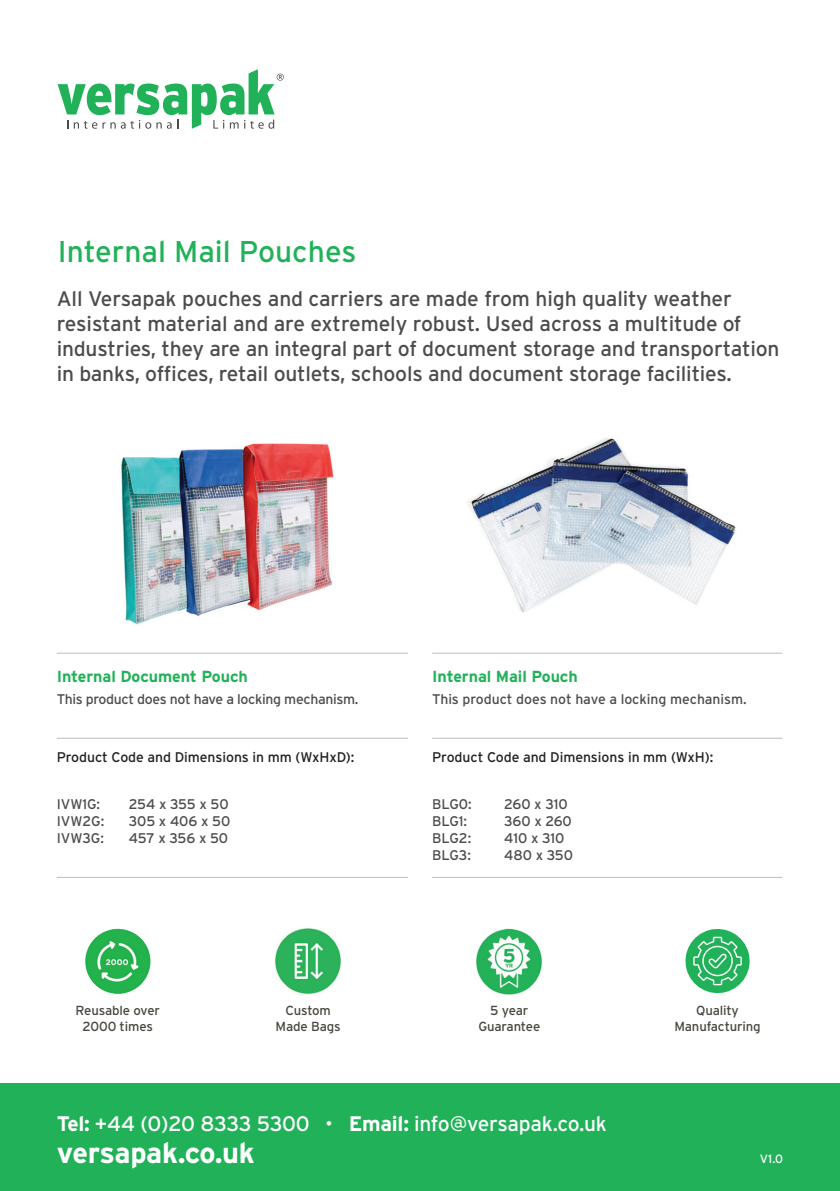
<style>
.page{position:relative;width:840px;height:1191px;background:#fff}
.page>*{position:absolute;margin:0;border:0;box-sizing:border-box;transform-origin:0 0}
.t1{font:30px "Interstate";color:#21b259}
.t2{font:700 29px "Interstate";letter-spacing:-.015em;color:#fff}
.t3{font:21px/25px "Interstate";letter-spacing:-.01em;color:#4b4c4d}
.t4{font:21px "Interstate";letter-spacing:-.02em;color:#fff}
.t5{font:700 16px "Interstate";letter-spacing:-.005em;color:#21b259}
.t6{font:14px "Interstate";letter-spacing:-.005em;color:#4b4c4d}
.t7{font:14px "Interstate";letter-spacing:-.005em;color:#231f20}
.t8{font:14px "Interstate";letter-spacing:-.025em;color:#4b4c4d}
.t9{font:13.2px/15.8px "Interstate";letter-spacing:-.01em;color:#49463f;text-align:center}
.t10{font:12px "Interstate";color:#fff}
.s1{font-weight:700}
.s2{font-weight:300}
</style>
<div class="page">
<img style="left:121px;top:443px;width:213px;height:182px">
<div style="left:0;top:1083px;width:839px;height:108px;background:#21b259"></div>
<svg style="left:58px;top:69px;width:225px;height:60px"></svg>
<hr style="left:432px;top:738px;width:350px;height:1px;background:#bcbdc0">
<hr style="left:432px;top:877px;width:350px;height:1px;background:#bcbdc0">
<hr style="left:432px;top:653px;width:350px;height:1px;background:#bcbdc0">
<hr style="left:57px;top:738px;width:351px;height:1px;background:#bcbdc0">
<hr style="left:57px;top:877px;width:351px;height:1px;background:#bcbdc0">
<hr style="left:57px;top:653px;width:351px;height:1px;background:#bcbdc0">
<img style="left:468px;top:438px;width:268px;height:174px">
<svg style="left:685px;top:929px;width:65px;height:65px"></svg>
<img style="left:476px;top:928px;width:66px;height:67px">
<img style="left:85px;top:928px;width:66px;height:66px">
<img style="left:275px;top:928px;width:66px;height:66px">
<h1 class="t1" style="left:58px;top:235px;width:300px">Internal Mail Pouches</h1>
<p class="t3" style="left:57px;top:286px;width:723px">All Versapak pouches and carriers are made from high quality weather resistant material and are extremely robust. Used across a multitude of industries, they are an integral part of document storage and transportation in banks, offices, retail outlets, schools and document storage facilities.</p>
<p class="t5" style="left:57px;top:667px;width:192px">Internal Document Pouch</p>
<p class="t8" style="left:57px;top:691px;width:303px">This product does not have a locking mechanism.</p>
<p class="t5" style="left:432px;top:667px;width:147px">Internal Mail Pouch</p>
<p class="t6" style="left:432px;top:691px;width:316px">This product does not have a locking mechanism.</p>
<p class="t7" style="left:57px;top:749px;width:299px">Product Code and Dimensions in mm (WxHxD):</p>
<p class="t7" style="left:432px;top:749px;width:282px">Product Code and Dimensions in mm (WxH):</p>
<p class="t6" style="left:57px;top:796px;width:45px">IVW1G:</p>
<p class="t6" style="left:129px;top:796px;width:101px">254 x 355 x 50</p>
<p class="t6" style="left:57px;top:813px;width:49px">IVW2G:</p>
<p class="t6" style="left:129px;top:813px;width:103px">305 x 406 x 50</p>
<p class="t6" style="left:57px;top:830px;width:49px">IVW3G:</p>
<p class="t6" style="left:129px;top:830px;width:101px">457 x 356 x 50</p>
<p class="t6" style="left:432px;top:796px;width:41px">BLG0:</p>
<p class="t6" style="left:504px;top:796px;width:65px">260 x 310</p>
<p class="t6" style="left:432px;top:813px;width:36px">BLG1:</p>
<p class="t6" style="left:504px;top:813px;width:69px">360 x 260</p>
<p class="t6" style="left:432px;top:830px;width:40px">BLG2:</p>
<p class="t6" style="left:504px;top:830px;width:62px">410 x 310</p>
<p class="t6" style="left:432px;top:847px;width:40px">BLG3:</p>
<p class="t6" style="left:504px;top:847px;width:70px">480 x 350</p>
<p class="t9" style="left:75px;top:1002px;width:86px">Reusable over<br>2000 times</p>
<p class="t9" style="left:674px;top:1002px;width:88px">Quality<br>Manufacturing</p>
<p class="t9" style="left:275px;top:1002px;width:67px">Custom<br>Made Bags</p>
<p class="t9" style="left:478px;top:1002px;width:63px">5 year<br>Guarantee</p>
<p class="t4" style="left:57px;top:1111px;width:551px"><span class="s1">Tel:</span> +44 (0)20 8333 5300 <span class="s2">•</span> <span class="s1">Email:</span> info@versapak.co.uk</p>
<h2 class="t2" style="left:57px;top:1136px;width:199px">versapak.co.uk</h2>
<p class="t10" style="left:759px;top:1151px;width:25px">V1.0</p>
</div>
